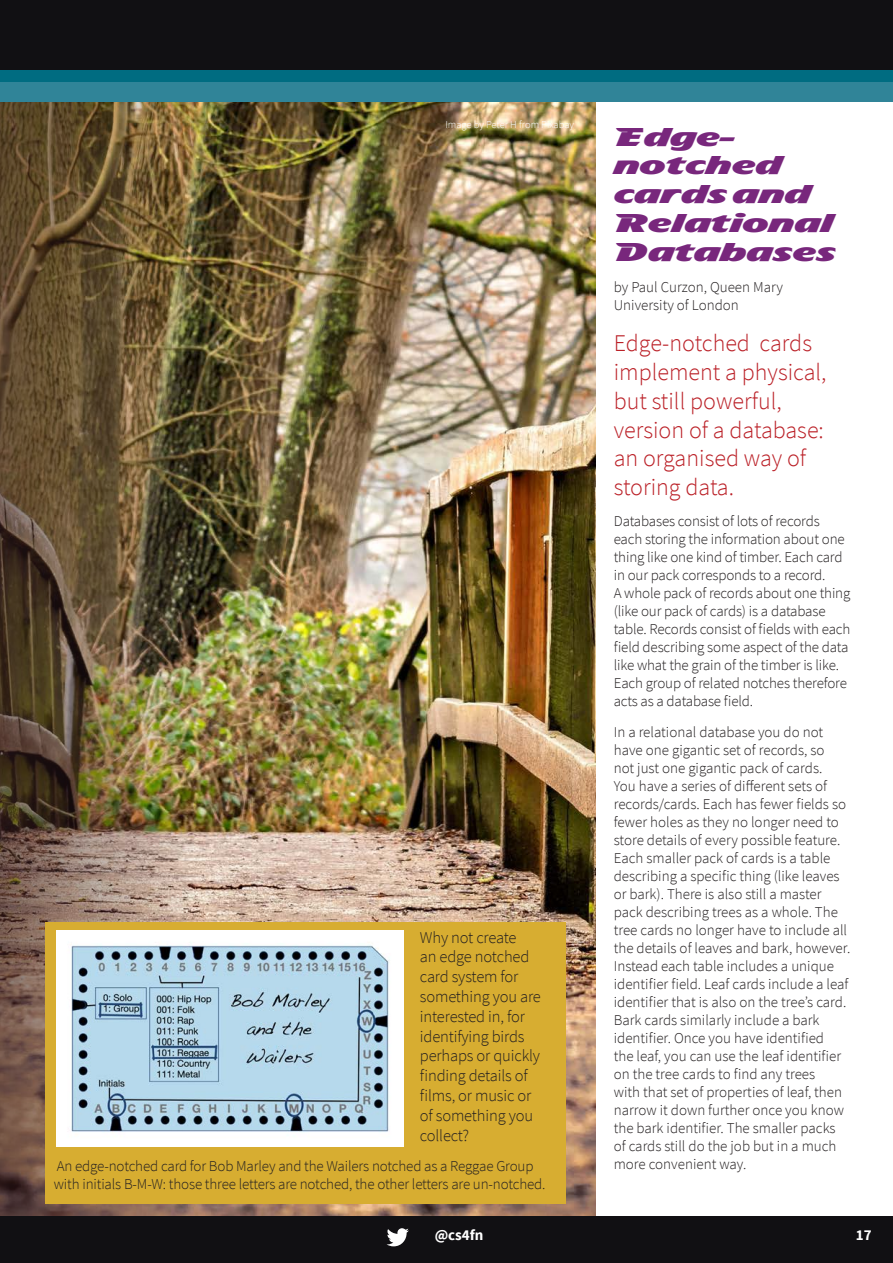
<style>
.page{position:relative;width:893px;height:1263px;background:#fff}
.page>*{position:absolute;margin:0;border:0;box-sizing:border-box;transform-origin:0 0}
.Body_copy{font:300 24px/28.8px "Source Sans Pro";color:#bb2128}
.Body_copy-2{font:24px/28.8px "TF Avian";color:#78277c}
.Body_copy-3{font:300 16.5px/19.8px "Source Sans Pro";letter-spacing:-.01em;color:#231f20}
.Body_copy-4{font:300 15px/18px "Source Sans Pro";color:#231f20}
.Minor_Heading{font:700 15px "Source Sans Pro";color:#fff}
.Body_copy-5{font:300 10.5px "Source Sans Pro";color:#fff}
</style>
<div class="page">
<img style="left:0;top:102px;width:595px;height:1114px">
<div style="left:45px;top:922px;width:521px;height:281px;background:#d7ad31"></div>
<img style="left:56px;top:930px;width:348px;height:216px">
<div style="left:0;top:1216px;width:893px;height:47px;background:#111013"></div>
<div style="left:0;top:0;width:893px;height:70px;background:#111013"></div>
<div style="left:0;top:70px;width:893px;height:13px;background:#006c81"></div>
<div style="left:0;top:83px;width:893px;height:19px;background:#308498"></div>
<svg style="left:387px;top:1228px;width:22px;height:18px"></svg>
<p class="Body_copy-5" style="left:445px;top:118px;width:130px">Image by Peter H from Pixabay</p>
<p class="Body_copy-2" style="left:614px;top:122px;width:223px">E dge&shy;notched cards and<br>R elational<br>D atabases</p>
<p class="Body_copy-4" style="left:614px;top:278px;width:171px">by Paul Curzon, Queen Mary<br>University of London</p>
<p class="Body_copy" style="left:614px;top:329px;width:214px">Edge-notched cards implement a physical, but still powerful, version of a database: an organised way of storing data.</p>
<p class="Body_copy-4" style="left:614px;top:512px;width:238px">Databases consist of lots of records each storing the information about one thing like one kind of timber. Each card in our pack corresponds to a record.<br>A whole pack of records about one thing (like our pack of cards) is a database table. Records consist of fields with each field describing some aspect of the data like what the grain of the timber is like.<br>Each group of related notches therefore acts as a database field.</p>
<p class="Body_copy-4" style="left:614px;top:723px;width:238px">In a relational database you do not have one gigantic set of records, so<br>not just one gigantic pack of cards.<br>You have a series of different sets of records/cards. Each has fewer fields so fewer holes as they no longer need to store details of every possible feature.<br>Each smaller pack of cards is a table describing a specific thing (like leaves or bark). There is also still a master pack describing trees as a whole. The tree cards no longer have to include all the details of leaves and bark, however.<br>Instead each table includes a unique identifier field. Leaf cards include a leaf identifier that is also on the tree’s card.<br>Bark cards similarly include a bark identifier. Once you have identified<br>the leaf, you can use the leaf identifier on the tree cards to find any trees<br>with that set of properties of leaf, then narrow it down further once you know the bark identifier. The smaller packs of cards still do the job but in a much more convenient way.</p>
<p class="Body_copy-3" style="left:420px;top:927px;width:123px">Why not create<br>an edge notched card system for something you are interested in, for identifying birds perhaps or quickly finding details of films, or music or of something you collect?</p>
<p class="Body_copy-4" style="left:54px;top:1157px;width:493px">An edge-notched card for Bob Marley and the Wailers notched as a Reggae Group with initials B-M-W: those three letters are notched, the other letters are un-notched.</p>
<p class="Minor_Heading" style="left:435px;top:1225px;width:50px">@cs4fn</p>
<p class="Minor_Heading" style="left:856px;top:1224px;width:17px">17</p>
<p class="Minor_Heading" style="left:435px;top:1229px;width:50px">@cs4fn</p>
</div>
